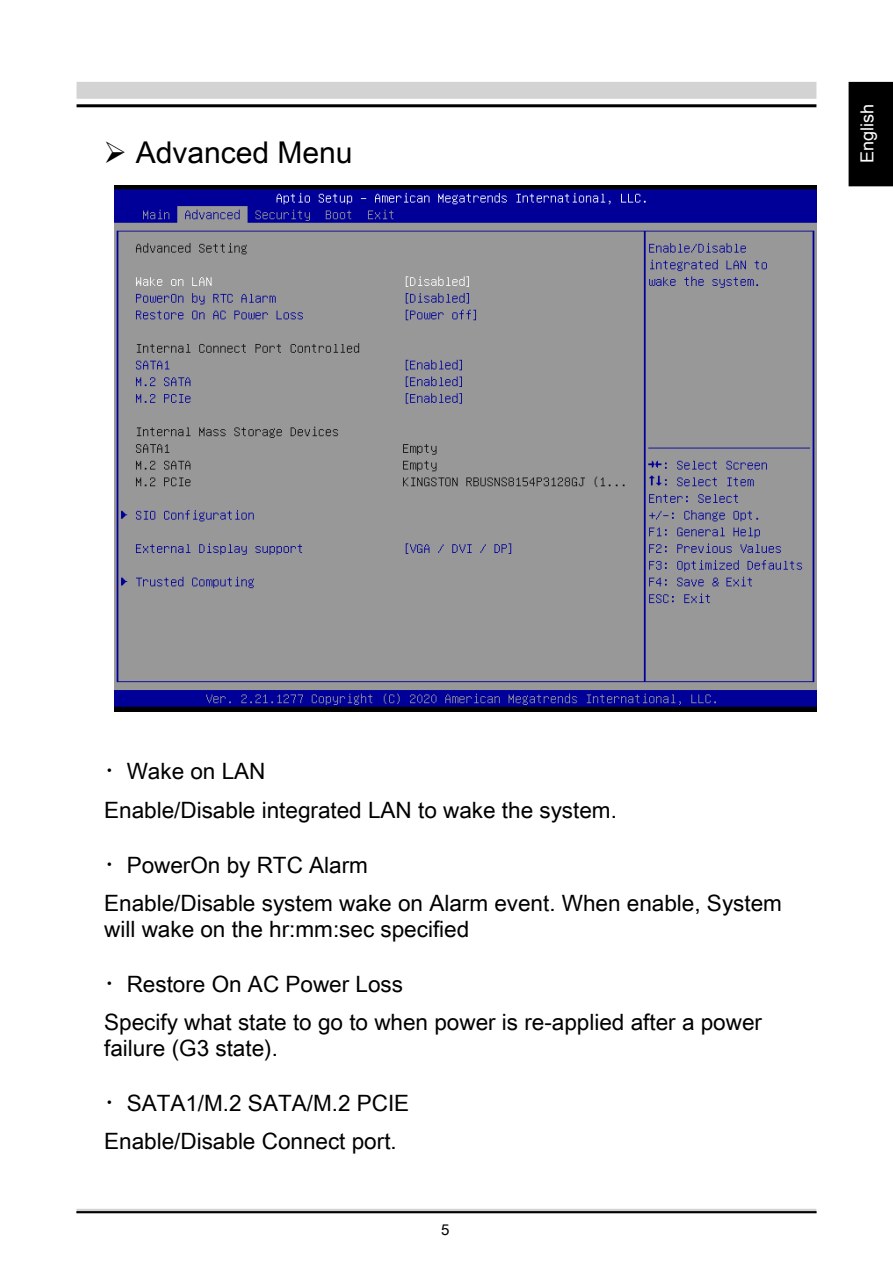
<style>
.page{position:relative;width:893px;height:1263px;background:#fff}
.page>*{position:absolute;margin:0;border:0;box-sizing:border-box;transform-origin:0 0}
.t1{font:30px "Arial Unicode MS";color:#000}
.t2{font:22.5px/38.2px "Arial Unicode MS";color:#000}
.t3{font:18px "Arial Unicode MS";color:#fff}
.t4{font:15px "Arial Unicode MS";color:#000}
</style>
<div class="page">
<hr style="left:77px;top:1209px;width:739px;height:3px;background:#d3d3d4">
<div style="left:77px;top:1211px;width:739px;height:2px;background:#000;border:1px solid #000"></div>
<div style="left:849px;top:82px;width:44px;height:104px;background:#000"></div>
<hr style="left:77px;top:104px;width:739px;height:3px;background:#000">
<div style="left:77px;top:82px;width:739px;height:17px;background:#d3d3d4"></div>
<img style="left:115px;top:185px;width:701px;height:526px">
<h1 class="t1" style="left:104px;top:130px;width:250px">➢ Advanced Menu</h1>
<p class="t3" style="left:854px;top:163px;width:61px;rotate:-90deg">English</p>
<p class="t2" style="left:104px;top:752px;width:514px">・Wake on LAN<br>Enable/Disable integrated LAN to wake the system.</p>
<p class="t2" style="left:104px;top:845px;width:679px">・PowerOn by RTC Alarm<br>Enable/Disable system wake on Alarm event. When enable, System</p>
<p class="t2" style="left:104px;top:909px;width:367px">will wake on the hr:mm:sec specified</p>
<p class="t2" style="left:104px;top:964px;width:659px">・Restore On AC Power Loss<br>Specify what state to go to when power is re-applied after a power</p>
<p class="t2" style="left:104px;top:1028px;width:175px">failure (G3 state).</p>
<p class="t2" style="left:104px;top:1083px;width:307px">・SATA1/M.2 SATA/M.2 PCIE<br>Enable/Disable Connect port.</p>
<p class="t4" style="left:441px;top:1219px;width:10px">5</p>
</div>
